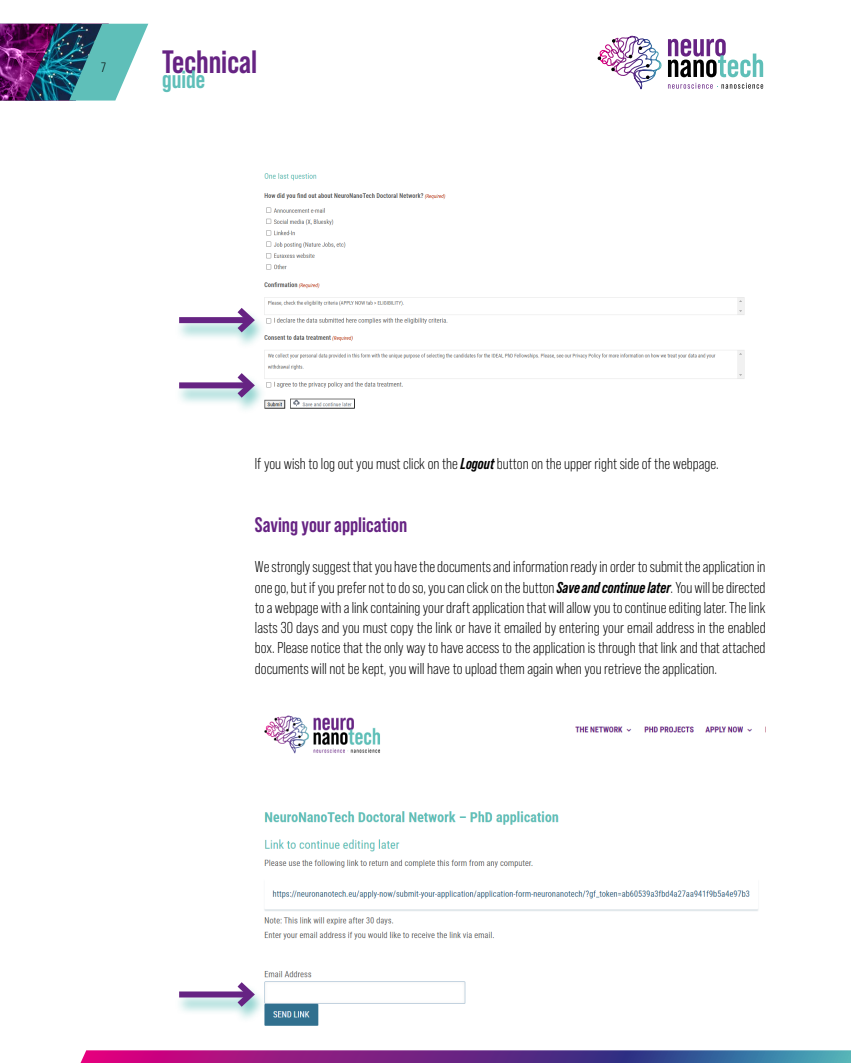
<style>
.page{position:relative;width:851px;height:1063px;background:#fff}
.page>*{position:absolute;margin:0;border:0;box-sizing:border-box;transform-origin:0 0}
.t1{font:700 32.4px "Bebas Neue Pro";color:#662383}
.t2{font:700 25.05px "Bebas Neue Pro";color:#5fbfb9}
.t3{font:700 21px "Bebas Neue Pro";color:#662383}
.t4{font:15.75px/20.2px "Bebas Neue Pro";color:#000;text-align:justify}
.t5{font:13.5px "Bebas Neue Pro";color:#000}
.s1{font-weight:700;font-style:italic}
</style>
<div class="page">
<img style="left:0;top:24px;width:148px;height:77px">
<svg style="left:597px;top:35px;width:166px;height:55px"></svg>
<svg style="left:80px;top:1050px;width:770px;height:13px;background:#743a8e"></svg>
<img style="left:264px;top:173px;width:481px;height:236px">
<img style="left:264px;top:715px;width:495px;height:311px">
<div style="left:174px;top:309px;width:93px;height:40px;background:#5fbfb9;opacity:.75"></div>
<div style="left:179px;top:317px;width:71px;height:6px;background:#662383"></div>
<svg style="left:231px;top:308px;width:28px;height:31px"></svg>
<div style="left:174px;top:374px;width:93px;height:41px;background:#5fbfb9;opacity:.75"></div>
<div style="left:179px;top:382px;width:71px;height:6px;background:#662383"></div>
<svg style="left:231px;top:373px;width:28px;height:31px"></svg>
<div style="left:174px;top:983px;width:93px;height:41px;background:#5fbfb9;opacity:.75"></div>
<div style="left:179px;top:991px;width:71px;height:6px;background:#662383"></div>
<svg style="left:231px;top:982px;width:28px;height:31px"></svg>
<p class="t5" style="left:101px;top:60px;width:6px">7</p>
<h1 class="t1" style="left:162px;top:43px;width:96px">Technical</h1>
<h2 class="t2" style="left:162px;top:65px;width:45px">guide</h2>
<p class="t4" style="left:255px;top:453px;width:465px">If you wish to log out you must click on the <span class="s1">Logout</span> button on the upper right side of the webpage.</p>
<h3 class="t3" style="left:255px;top:513px;width:154px">Saving your application</h3>
<p class="t4" style="left:255px;top:557px;width:512px">We strongly suggest that you have the documents and information ready in order to submit the application in one go, but if you prefer not to do so, you can click on the button <span class="s1">Save and continue later</span>. You will be directed to a webpage with a link containing your draft application that will allow you to continue editing later. The link lasts 30 days and you must copy the link or have it emailed by entering your email address in the enabled box. Please notice that the only way to have access to the application is through that link and that attached documents will not be kept, you will have to upload them again when you retrieve the application.</p>
</div>
